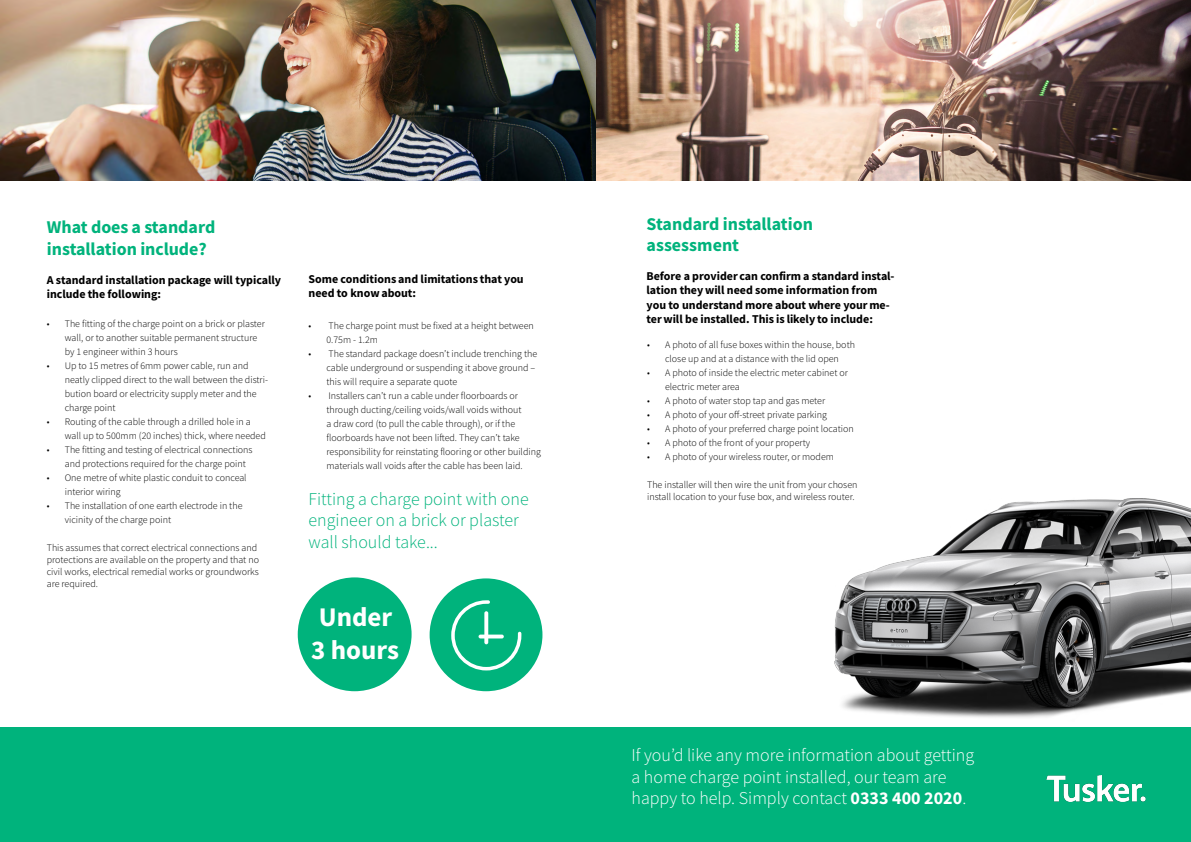
<style>
.page{position:relative;width:1191px;height:842px;background:#fff}
.page>*{position:absolute;margin:0;border:0;box-sizing:border-box;transform-origin:0 0}
.t1{font:27px/32.4px "Source Sans Variable";color:#fff}
.t2{font:18px/21.6px "Source Sans Variable";color:#00b37c}
.t3{font:18px/21.6px "Source Sans Variable";color:#fff}
.t4{font:12px/14.4px "Source Sans Variable";color:#000}
.t5{font:10px/14px "Source Sans Variable";color:#000}
</style>
<div class="page">
<img style="left:0;top:0;width:1191px;height:180px">
<div style="left:298px;top:577px;width:113px;height:114px;background:#00b37c;border-radius:50%"></div>
<div style="left:429px;top:578px;width:113px;height:113px;background:#00b37c;border-radius:50%"></div>
<img style="left:811px;top:498px;width:380px;height:230px">
<div style="left:0;top:728px;width:1191px;height:114px;background:#00b37c"></div>
<svg style="left:451px;top:600px;width:71px;height:71px"></svg>
<img style="left:1046px;top:775px;width:100px;height:27px">
<h2 class="t2" style="left:47px;top:217px;width:170px">What does a standard installation include?</h2>
<p class="t4" style="left:47px;top:272px;width:236px">A standard installation package will typically include the following:</p>
<p class="t5" style="left:65px;top:317px;width:202px;text-indent:-18px">• The fitting of the charge point on a brick or plaster wall, or to another suitable permanent structure by 1 engineer within 3 hours</p>
<p class="t5" style="left:65px;top:359px;width:205px;text-indent:-18px">• Up to 15 metres of 6mm power cable, run and neatly clipped direct to the wall between the distri&shy;bution board or electricity supply meter and the charge point</p>
<p class="t5" style="left:65px;top:415px;width:203px;text-indent:-18px">• Routing of the cable through a drilled hole in a wall up to 500mm (20 inches) thick, where needed</p>
<p class="t5" style="left:65px;top:443px;width:189px;text-indent:-18px">• The fitting and testing of electrical connections and protections required for the charge point</p>
<p class="t5" style="left:65px;top:471px;width:183px;text-indent:-18px">• One metre of white plastic conduit to conceal interior wiring</p>
<p class="t5" style="left:65px;top:499px;width:179px;text-indent:-18px">• The installation of one earth electrode in the vicinity of the charge point</p>
<p class="t5" style="left:47px;top:542px;width:214px;line-height:12px">This assumes that correct electrical connections and protections are available on the property and that no civil works, electrical remedial works or groundworks are required.</p>
<p class="t4" style="left:308px;top:272px;width:217px">Some conditions and limitations that you need to know about:</p>
<p class="t5" style="left:326px;top:318px;width:209px;text-indent:-18px">• The charge point must be fixed at a height between<br>0.75m - 1.2m</p>
<p class="t5" style="left:326px;top:346px;width:212px;text-indent:-18px">• The standard package doesn’t include trenching the cable underground or suspending it above ground – this will require a separate quote</p>
<p class="t5" style="left:326px;top:388px;width:216px;text-indent:-18px">• Installers can’t run a cable under floorboards or through ducting/ceiling voids/wall voids without<br>a draw cord (to pull the cable through), or if the floorboards have not been lifted. They can’t take responsibility for reinstating flooring or other building materials wall voids after the cable has been laid.</p>
<h2 class="t2" style="left:308px;top:488px;width:222px">Fitting a charge point with one engineer on a brick or plaster wall should take...</h2>
<h1 class="t1" style="left:311px;top:601px;width:89px">Under<br>3 hours</h1>
<h2 class="t2" style="left:646px;top:213px;width:168px">Standard installation assessment</h2>
<p class="t4" style="left:646px;top:269px;width:249px">Before a provider can confirm a standard instal&shy;lation they will need some information from you to understand more about where your me&shy;ter will be installed. This is likely to include:</p>
<p class="t5" style="left:647px;top:338px;width:209px;text-align:center">• A photo of all fuse boxes within the house, both close up and at a distance with the lid open</p>
<p class="t5" style="left:665px;top:366px;width:184px;text-indent:-18px">• A photo of inside the electric meter cabinet or electric meter area</p>
<p class="t5" style="left:647px;top:394px;width:180px">• A photo of water stop tap and gas meter</p>
<p class="t5" style="left:647px;top:408px;width:181px">• A photo of your off-street private parking</p>
<p class="t5" style="left:647px;top:422px;width:208px">• A photo of your preferred charge point location</p>
<p class="t5" style="left:647px;top:436px;width:165px">• A photo of the front of your property</p>
<p class="t5" style="left:647px;top:450px;width:188px">• A photo of your wireless router, or modem</p>
<p class="t5" style="left:647px;top:479px;width:212px;line-height:12px">The installer will then wire the unit from your chosen install location to your fuse box, and wireless router.</p>
<h2 class="t3" style="left:631px;top:744px;width:344px">If you’d like any more information about getting a home charge point installed, our team are happy to help. Simply contact 0333 400 2020.</h2>
</div>
